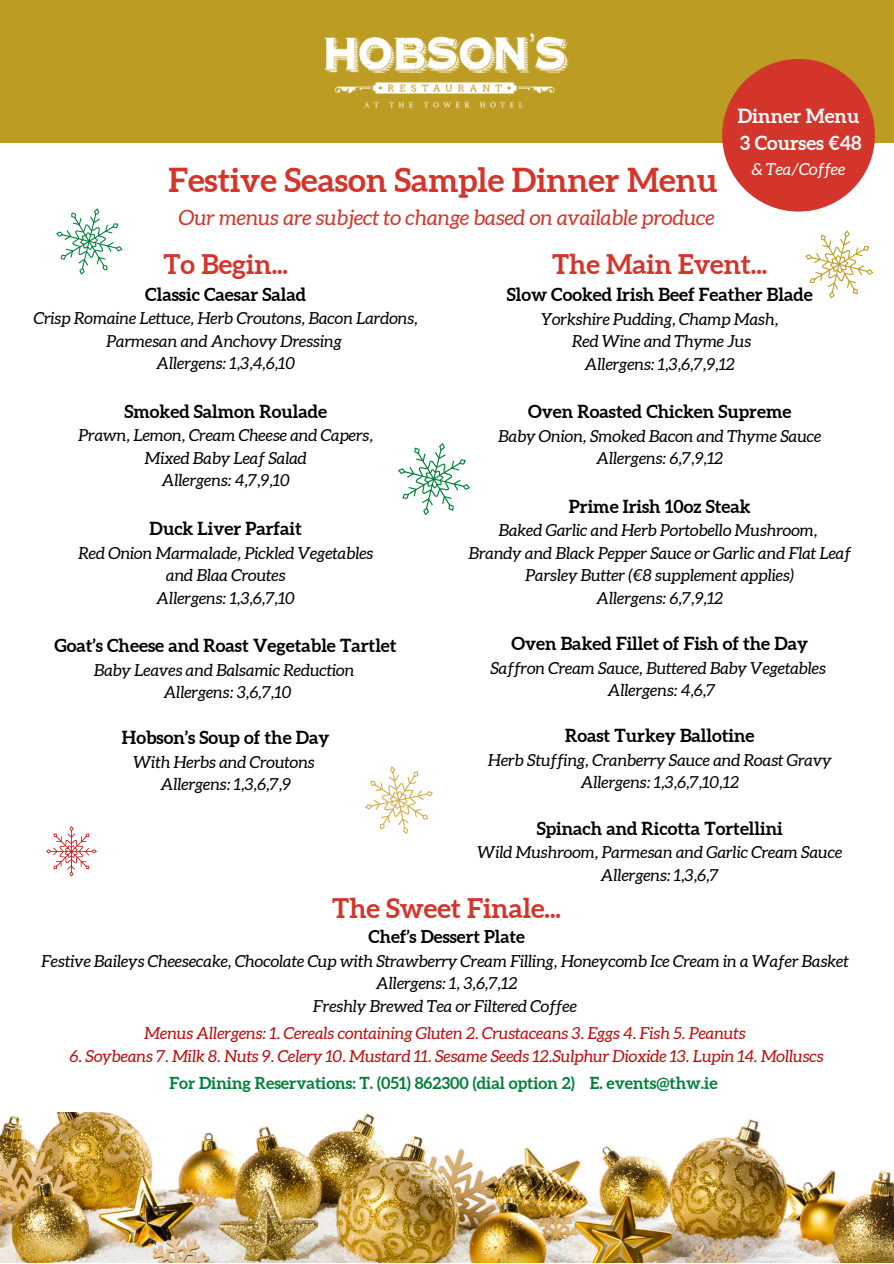
<style>
.page{position:relative;width:894px;height:1264px;background:#fff}
.page>*{position:absolute;margin:0;border:0;box-sizing:border-box;transform-origin:0 0}
.t1{font:700 33px "Aleo";color:#d3352a}
.t2{font:700 27px "Aleo";color:#d3352a}
.t3{font:italic 21px "Aleo";color:#d3352a}
.t4{font:700 19.5px/27px "Aleo";color:#fff}
.t5{font:700 18px "Aleo";color:#000}
.t6{font:700 17.7px "Aleo";color:#000}
.t7{font:italic 16.5px/22.5px "Aleo";color:#000;text-align:center}
.t8{font:italic 16.5px "Aleo";color:#bb0d0d}
.t9{font:700 16.5px "Aleo";color:#008037}
.t10{font:italic 16.5px "Aleo";color:#fff}
</style>
<div class="page">
<img style="left:0;top:1112px;width:893px;height:150px">
<div style="left:0;top:0;width:893px;height:143px;background:#bc9c22"></div>
<img style="left:324px;top:33px;width:245px;height:75px">
<div style="left:722px;top:59px;width:152px;height:152px;background:#d3352a;border-radius:50%"></div>
<svg style="left:46px;top:826px;width:51px;height:50px"></svg>
<svg style="left:365px;top:766px;width:68px;height:68px"></svg>
<svg style="left:56px;top:208px;width:66px;height:67px"></svg>
<svg style="left:805px;top:230px;width:68px;height:68px"></svg>
<svg style="left:398px;top:443px;width:72px;height:72px"></svg>
<p class="t1" style="left:168px;top:161px;width:550px">Festive Season Sample Dinner Menu</p>
<p class="t3" style="left:179px;top:205px;width:537px">Our menus are subject to change based on available produce</p>
<p class="t4" style="left:737px;top:103px;width:125px">Dinner Menu<br>3 Courses €48</p>
<p class="t10" style="left:751px;top:160px;width:95px">&amp; Tea/Coffee</p>
<p class="t2" style="left:163px;top:249px;width:126px">To Begin...</p>
<h2 class="t5" style="left:145px;top:284px;width:162px">Classic Caesar Salad</h2>
<h2 class="t7" style="left:34px;top:307px;width:385px">Crisp Romaine Lettuce, Herb Croutons, Bacon Lardons,</h2>
<p class="t7" style="left:107px;top:330px;width:236px">Parmesan and Anchovy Dressing</p>
<p class="t7" style="left:156px;top:352px;width:140px">Allergens: 1,3,4,6,10</p>
<h1 class="t5" style="left:124px;top:401px;width:204px">Smoked Salmon Roulade</h1>
<h1 class="t7" style="left:79px;top:424px;width:296px">Prawn, Lemon, Cream Cheese and Capers,</h1>
<p class="t7" style="left:145px;top:447px;width:163px">Mixed Baby Leaf Salad</p>
<p class="t7" style="left:162px;top:469px;width:129px">Allergens: 4,7,9,10</p>
<p class="t5" style="left:150px;top:518px;width:154px">Duck Liver Parfait</p>
<p class="t7" style="left:78px;top:541px;width:296px">Red Onion Marmalade, Pickled Vegetables</p>
<p class="t7" style="left:166px;top:564px;width:121px">and Blaa Croutes</p>
<p class="t7" style="left:157px;top:586px;width:140px">Allergens: 1,3,6,7,10</p>
<p class="t5" style="left:55px;top:635px;width:343px">Goat’s Cheese and Roast Vegetable Tartlet</p>
<p class="t7" style="left:94px;top:658px;width:262px">Baby Leaves and Balsamic Reduction</p>
<p class="t7" style="left:164px;top:681px;width:129px">Allergens: 3,6,7,10</p>
<p class="t5" style="left:122px;top:727px;width:209px">Hobson’s Soup of the Day</p>
<p class="t7" style="left:133px;top:750px;width:183px">With Herbs and Croutons</p>
<p class="t7" style="left:161px;top:773px;width:132px">Allergens: 1,3,6,7,9</p>
<p class="t2" style="left:552px;top:249px;width:216px">The Main Event...</p>
<p class="t5" style="left:506px;top:284px;width:307px">Slow Cooked Irish Beef Feather Blade</p>
<p class="t7" style="left:541px;top:307px;width:238px">Yorkshire Pudding, Champ Mash,</p>
<p class="t7" style="left:572px;top:330px;width:181px">Red Wine and Thyme Jus</p>
<p class="t7" style="left:584px;top:352px;width:151px">Allergens: 1,3,6,7,9,12</p>
<p class="t5" style="left:528px;top:401px;width:265px">Oven Roasted Chicken Supreme</p>
<p class="t7" style="left:498px;top:424px;width:324px">Baby Onion, Smoked Bacon and Thyme Sauce</p>
<p class="t7" style="left:596px;top:447px;width:128px">Allergens: 6,7,9,12</p>
<p class="t5" style="left:568px;top:496px;width:183px">Prime Irish 10oz Steak</p>
<p class="t7" style="left:498px;top:519px;width:320px">Baked Garlic and Herb Portobello Mushroom,</p>
<p class="t7" style="left:468px;top:541px;width:383px">Brandy and Black Pepper Sauce or Garlic and Flat Leaf<br>Parsley Butter (€8 supplement applies)</p>
<p class="t7" style="left:596px;top:586px;width:128px">Allergens: 6,7,9,12</p>
<p class="t5" style="left:511px;top:633px;width:298px">Oven Baked Fillet of Fish of the Day</p>
<p class="t7" style="left:490px;top:656px;width:337px">Saffron Cream Sauce, Buttered Baby Vegetables</p>
<p class="t7" style="left:607px;top:679px;width:109px">Allergens: 4,6,7</p>
<p class="t5" style="left:565px;top:725px;width:191px">Roast Turkey Ballotine</p>
<p class="t7" style="left:488px;top:748px;width:344px">Herb Stuffing, Cranberry Sauce and Roast Gravy</p>
<p class="t7" style="left:580px;top:771px;width:160px">Allergens: 1,3,6,7,10,12</p>
<p class="t5" style="left:536px;top:817px;width:247px">Spinach and Ricotta Tortellini</p>
<p class="t7" style="left:477px;top:841px;width:366px">Wild Mushroom, Parmesan and Garlic Cream Sauce</p>
<p class="t7" style="left:600px;top:863px;width:119px">Allergens: 1,3,6,7</p>
<p class="t2" style="left:332px;top:893px;width:230px">The Sweet Finale...</p>
<h1 class="t6" style="left:368px;top:926px;width:158px">Chef’s Dessert Plate</h1>
<p class="t7" style="left:41px;top:949px;width:808px">Festive Baileys Cheesecake, Chocolate Cup with Strawberry Cream Filling, Honeycomb Ice Cream in a Wafer Basket</p>
<p class="t7" style="left:376px;top:972px;width:142px">Allergens: 1, 3,6,7,12</p>
<p class="t7" style="left:313px;top:995px;width:265px">Freshly Brewed Tea or Filtered Coffee</p>
<p class="t8" style="left:144px;top:1024px;width:602px">Menus Allergens: 1. Cereals containing Gluten 2. Crustaceans 3. Eggs 4. Fish 5. Peanuts</p>
<p class="t8" style="left:70px;top:1046px;width:755px">6. Soybeans 7. Milk 8. Nuts 9. Celery 10. Mustard 11. Sesame Seeds 12.Sulphur Dioxide 13. Lupin 14. Molluscs</p>
<p class="t9" style="left:169px;top:1073px;width:549px">For Dining Reservations: T. (051) 862300 (dial option 2) E. events@thw.ie</p>
</div>
